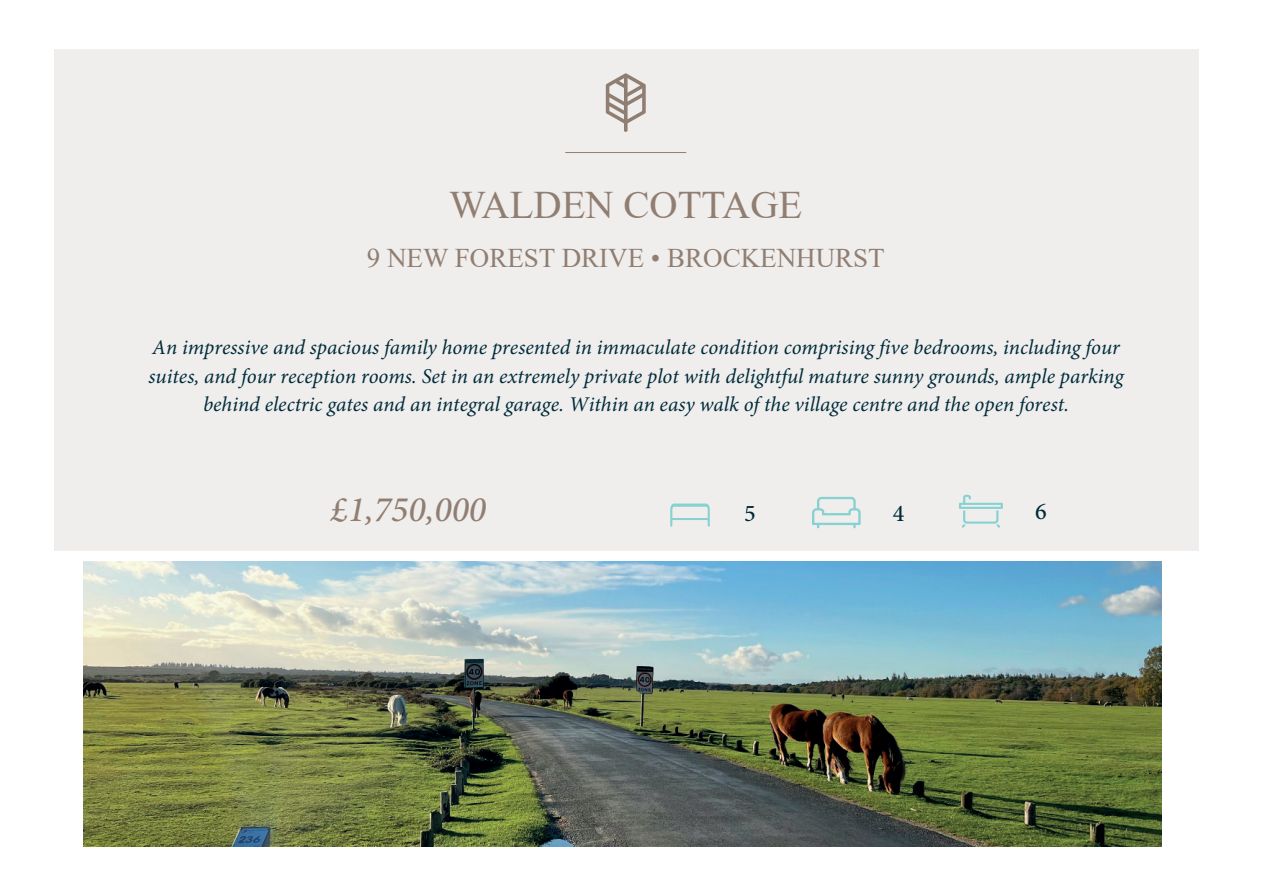
<style>
.page{position:relative;width:1263px;height:893px;background:#fff}
.page>*{position:absolute;margin:0;border:0;box-sizing:border-box;transform-origin:0 0}
.t1{font:39px "Times New Roman";color:#917e72}
.t2{font:italic 500 36px "Minion Pro";color:#917e72}
.t3{font:27px "Times New Roman";color:#917e72}
.t4{font:500 24px "Minion Pro";color:#002a39}
.t5{font:italic 21px/28.7px "Minion Pro";color:#002b3b;text-align:center}
</style>
<div class="page">
<div style="left:54px;top:49px;width:1144px;height:501px;background:#efeeec"></div>
<hr style="left:565px;top:152px;width:121px;height:1px;background:#917e72">
<svg style="left:606px;top:73px;width:40px;height:59px"></svg>
<svg style="left:959px;top:495px;width:44px;height:33px"></svg>
<svg style="left:812px;top:497px;width:49px;height:31px"></svg>
<svg style="left:670px;top:504px;width:40px;height:23px"></svg>
<hr style="left:671px;top:518px;width:38px;height:2px;background:#86d1d1">
<img style="left:84px;top:561px;width:1077px;height:286px">
<h1 class="t1" style="left:449px;top:191px;width:355px">WALDEN COTTAGE</h1>
<p class="t3" style="left:367px;top:248px;width:519px">9 NEW FOREST DRIVE • BROCKENHURST</p>
<p class="t5" style="left:149px;top:335px;width:976px">An impressive and spacious family home presented in immaculate condition comprising five bedrooms, including four suites, and four reception rooms. Set in an extremely private plot with delightful mature sunny grounds, ample parking behind electric gates and an integral garage. Within an easy walk of the village centre and the open forest.</p>
<h2 class="t2" style="left:331px;top:494px;width:157px">£1,750,000</h2>
<p class="t4" style="left:744px;top:503px;width:13px">5</p>
<p class="t4" style="left:893px;top:503px;width:13px">4</p>
<p class="t4" style="left:1035px;top:502px;width:13px">6</p>
</div>
